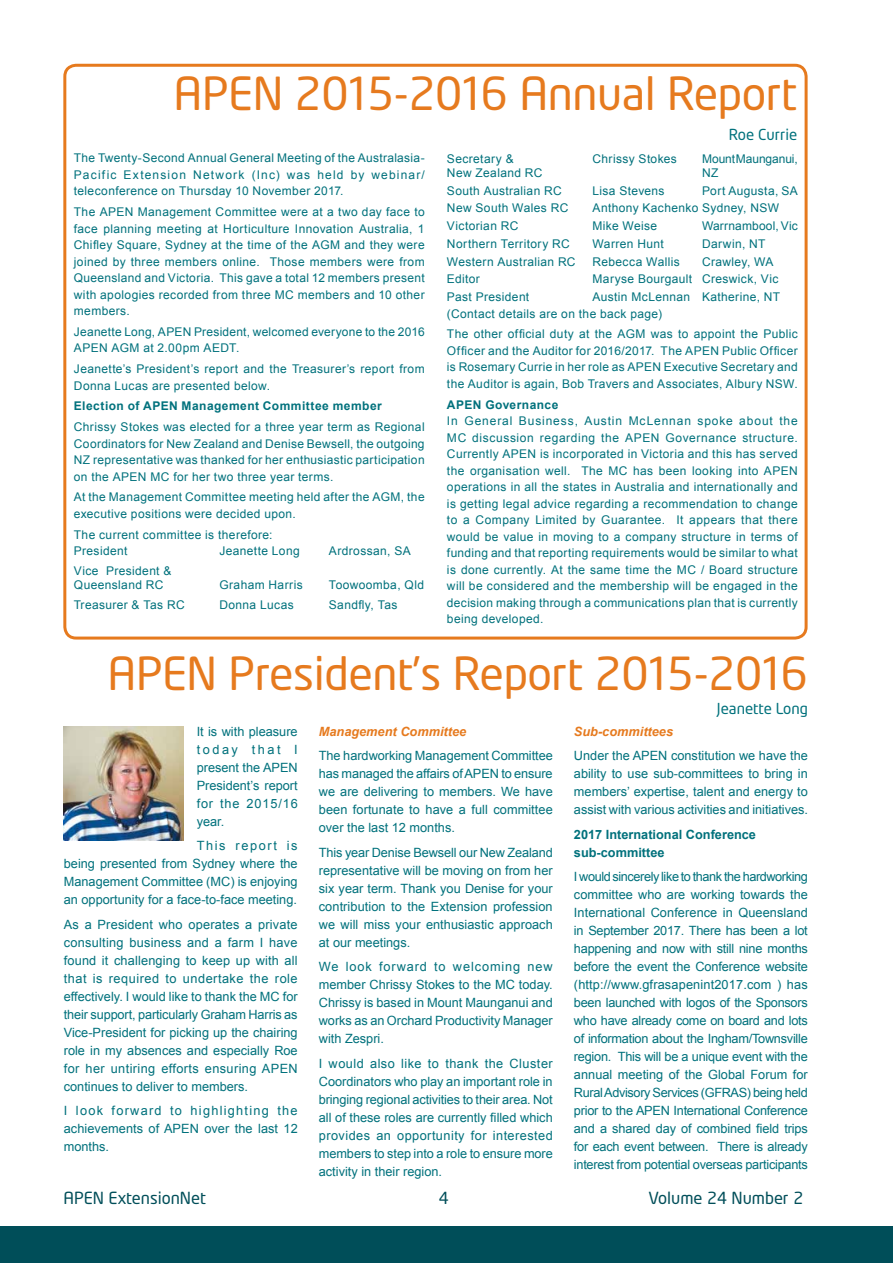
<style>
.page{position:relative;width:893px;height:1263px;background:#fff}
.page>*{position:absolute;margin:0;border:0;box-sizing:border-box;transform-origin:0 0}
.t1{font:45px "Neo Tech Alt";letter-spacing:-.01em;color:#e67a1e}
.t2{font:16.5px "Neo Tech Alt";color:#004e59}
.t3{font:15px "Neo Tech Alt";color:#00717c}
.t4{font:12.75px/18px "Arial";color:#00717c;text-align:justify}
.t5{font:700 12.75px/18px "Arial";color:#00717c}
.t6{font:italic 700 12.75px "Arial";color:#e67a1e}
.t7{font:12px/16.5px "Arial";letter-spacing:.03em;color:#00717c}
.t8{font:700 12px "Arial";letter-spacing:.04em;color:#00717c}
.t9{font:12px "Arial";letter-spacing:-.01em;color:#00717c}
.t10{font:12px "Arial";letter-spacing:.01em;color:#00717c}
</style>
<div class="page">
<div style="left:0;top:1226px;width:892px;height:37px;background:#004e59"></div>
<hr style="left:892px;top:1226px;width:1px;height:37px;background:#004e59">
<div style="left:63px;top:64px;width:745px;height:575px;border:3px solid #e67a1e;border-radius:11px"></div>
<img style="left:64px;top:727px;width:120px;height:113px">
<h1 class="t1" style="left:174px;top:66px;width:625px">APEN 2015-2016 Annual Report</h1>
<p class="t3" style="left:729px;top:125px;width:70px">Roe Currie</p>
<p class="t7" style="left:74px;top:150px;width:352px;text-align:justify">The Twenty-Second Annual General Meeting of the Australasia-Pacific Extension Network (Inc) was held by webinar/ teleconference on Thursday 10 November 2017.</p>
<p class="t7" style="left:74px;top:204px;width:352px;text-align:justify">The APEN Management Committee were at a two day face to face planning meeting at Horticulture Innovation Australia, 1<br>Chifley Square, Sydney at the time of the AGM and they were joined by three members online. Those members were from Queensland and Victoria. This gave a total 12 members present with apologies recorded from three MC members and 10 other members.</p>
<p class="t7" style="left:74px;top:324px;width:352px">Jeanette Long, APEN President, welcomed everyone to the 2016<br>APEN AGM at 2.00pm AEDT.</p>
<p class="t7" style="left:74px;top:361px;width:352px">Jeanette’s President’s report and the Treasurer’s report from<br>Donna Lucas are presented below.</p>
<p class="t8" style="left:74px;top:398px;width:309px">Election of APEN Management Committee member</p>
<p class="t7" style="left:74px;top:419px;width:352px;text-align:justify">Chrissy Stokes was elected for a three year term as Regional Coordinators for New Zealand and Denise Bewsell, the outgoing NZ representative was thanked for her enthusiastic participation on the APEN MC for her two three year terms.</p>
<p class="t7" style="left:74px;top:489px;width:352px">At the Management Committee meeting held after the AGM, the executive positions were decided upon.</p>
<p class="t7" style="left:74px;top:526px;width:200px">The current committee is therefore:<br>President</p>
<p class="t7" style="left:447px;top:151px;width:68px">Secretary &amp;</p>
<p class="t7" style="left:592px;top:151px;width:86px">Chrissy Stokes</p>
<p class="t9" style="left:702px;top:151px;width:97px">Mount Maunganui,</p>
<p class="t7" style="left:447px;top:164px;width:97px">New Zealand RC</p>
<p class="t7" style="left:702px;top:164px;width:18px">NZ</p>
<p class="t7" style="left:447px;top:182px;width:116px">South Australian RC</p>
<p class="t7" style="left:592px;top:182px;width:74px">Lisa Stevens</p>
<p class="t7" style="left:702px;top:182px;width:97px">Port Augusta, SA</p>
<p class="t7" style="left:447px;top:200px;width:123px">New South Wales RC</p>
<p class="t7" style="left:592px;top:200px;width:188px">Anthony Kachenko Sydney, NSW</p>
<p class="t7" style="left:447px;top:218px;width:73px">Victorian RC</p>
<p class="t7" style="left:592px;top:218px;width:66px">Mike Weise</p>
<p class="t10" style="left:702px;top:218px;width:97px">Warrnambool, Vic</p>
<p class="t7" style="left:447px;top:235px;width:124px">Northern Territory RC</p>
<p class="t7" style="left:592px;top:235px;width:73px">Warren Hunt</p>
<p class="t7" style="left:702px;top:235px;width:65px">Darwin, NT</p>
<p class="t7" style="left:447px;top:253px;width:130px">Western Australian RC</p>
<p class="t7" style="left:592px;top:253px;width:89px">Rebecca Wallis</p>
<p class="t7" style="left:702px;top:253px;width:73px">Crawley, WA</p>
<p class="t7" style="left:447px;top:271px;width:34px">Editor</p>
<p class="t7" style="left:592px;top:271px;width:188px">Maryse Bourgault Creswick, Vic</p>
<p class="t7" style="left:447px;top:289px;width:84px">Past President</p>
<p class="t7" style="left:447px;top:289px;width:335px;text-indent:146px">Austin McLennan Katherine, NT (Contact details are on the back page)</p>
<p class="t7" style="left:447px;top:326px;width:352px;text-align:justify">The other official duty at the AGM was to appoint the Public Officer and the Auditor for 2016/2017. The APEN Public Officer is Rosemary Currie in her role as APEN Executive Secretary and the Auditor is again, Bob Travers and Associates, Albury NSW.</p>
<p class="t8" style="left:447px;top:396px;width:113px">APEN Governance</p>
<p class="t7" style="left:447px;top:413px;width:352px;text-align:justify">In General Business, Austin McLennan spoke about the MC discussion regarding the APEN Governance structure.<br>Currently APEN is incorporated in Victoria and this has served the organisation well. The MC has been looking into APEN operations in all the states in Australia and internationally and is getting legal advice regarding a recommendation to change to a Company Limited by Guarantee. It appears that there would be value in moving to a company structure in terms of funding and that reporting requirements would be similar to what is done currently. At the same time the MC / Board structure will be considered and the membership will be engaged in the decision making through a communications plan that is currently being developed.</p>
<h1 class="t1" style="left:108px;top:646px;width:702px">APEN President’s Report 2015-2016</h1>
<p class="t3" style="left:717px;top:699px;width:93px">Jeanette Long</p>
<p class="t6" style="left:574px;top:723px;width:101px">Sub-committees</p>
<p class="t4" style="left:574px;top:747px;width:235px">Under the APEN constitution we have the ability to use sub-committees to bring in members’ expertise, talent and energy to assist with various activities and initiatives.</p>
<p class="t5" style="left:574px;top:825px;width:184px">2017 International Conference sub-committee</p>
<p class="t4" style="left:574px;top:868px;width:236px">I would sincerely like to thank the hardworking committee who are working towards the International Conference in Queensland in September 2017. There has been a lot happening and now with still nine months before the event the Conference website (http://www.gfrasapenint2017.com ) has been launched with logos of the Sponsors who have already come on board and lots of information about the Ingham/Townsville region. This will be a unique event with the annual meeting of the Global Forum for Rural Advisory Services (GFRAS) being held prior to the APEN International Conference and a shared day of combined field trips for each event between. There is already interest from potential overseas participants</p>
<p class="t7" style="left:219px;top:543px;width:82px">Jeanette Long</p>
<p class="t7" style="left:329px;top:543px;width:83px">Ardrossan, SA</p>
<p class="t7" style="left:74px;top:564px;width:99px;line-height:13.5px">Vice President &amp;<br>Queensland RC</p>
<p class="t7" style="left:219px;top:576px;width:85px">Graham Harris</p>
<p class="t7" style="left:329px;top:576px;width:97px">Toowoomba, Qld</p>
<p class="t7" style="left:74px;top:596px;width:112px">Treasurer &amp; Tas RC</p>
<p class="t7" style="left:219px;top:596px;width:76px">Donna Lucas</p>
<p class="t7" style="left:329px;top:596px;width:70px">Sandfly, Tas</p>
<p class="t6" style="left:319px;top:723px;width:149px">Management Committee</p>
<p class="t4" style="left:319px;top:747px;width:235px">The hardworking Management Committee has managed the affairs of APEN to ensure we are delivering to members. We have been fortunate to have a full committee over the last 12 months.</p>
<p class="t4" style="left:319px;top:843px;width:235px">This year Denise Bewsell our New Zealand representative will be moving on from her six year term. Thank you Denise for your contribution to the Extension profession we will miss your enthusiastic approach at our meetings.</p>
<p class="t4" style="left:319px;top:958px;width:235px">We look forward to welcoming new member Chrissy Stokes to the MC today.<br>Chrissy is based in Mount Maunganui and works as an Orchard Productivity Manager with Zespri.</p>
<p class="t4" style="left:319px;top:1054px;width:235px">I would also like to thank the Cluster Coordinators who play an important role in bringing regional activities to their area. Not all of these roles are currently filled which provides an opportunity for interested members to step into a role to ensure more activity in their region.</p>
<p class="t4" style="left:197px;top:723px;width:103px">It is with pleasure today that I present the APEN President’s report for the 2015/16 year.</p>
<p class="t4" style="left:64px;top:837px;width:235px;text-indent:133px">This report is being presented from Sydney where the Management Committee (MC) is enjoying an opportunity for a face-to-face meeting.</p>
<p class="t4" style="left:64px;top:915px;width:235px">As a President who operates a private consulting business and a farm I have found it challenging to keep up with all that is required to undertake the role effectively. I would like to thank the MC for their support, particularly Graham Harris as Vice-President for picking up the chairing role in my absences and especially Roe for her untiring efforts ensuring APEN continues to deliver to members.</p>
<p class="t4" style="left:64px;top:1102px;width:235px">I look forward to highlighting the achievements of APEN over the last 12 months.</p>
<h2 class="t2" style="left:63px;top:1187px;width:144px">APEN ExtensionNet</h2>
<h2 class="t2" style="left:439px;top:1187px;width:11px">4</h2>
<h2 class="t2" style="left:648px;top:1187px;width:156px">Volume 24 Number 2</h2>
</div>
